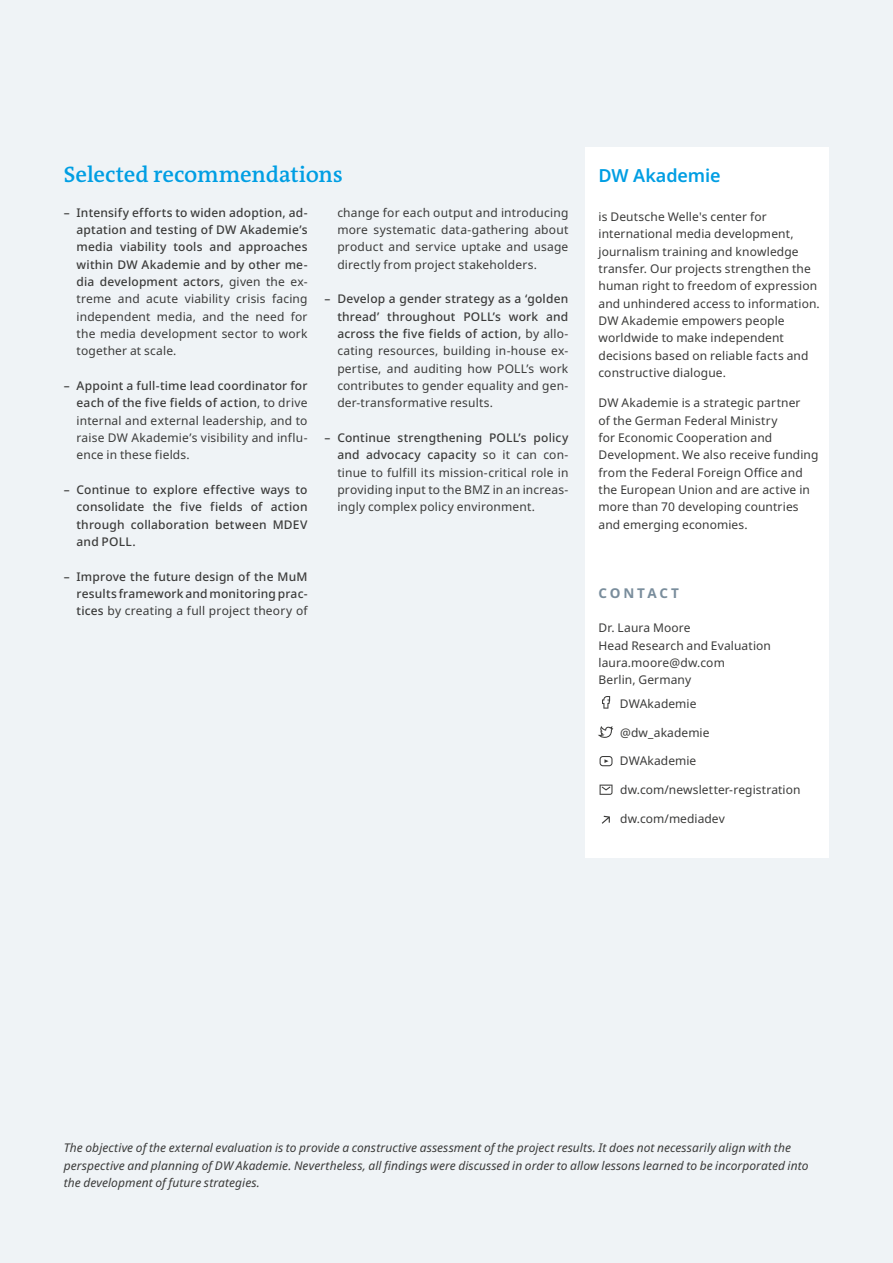
<style>
.page{position:relative;width:893px;height:1263px;background:#eff3f6}
.page>*{position:absolute;margin:0;border:0;box-sizing:border-box;transform-origin:0 0}
.t1{font:600 22.5px "DW The Antiqua B W6";letter-spacing:-.005em;color:#009ee3}
.t2{font:600 18px "Noto Sans";letter-spacing:-.005em;color:#009ee3}
.t3{font:700 13.5px "Noto Sans";letter-spacing:.21em;color:#798d9c}
.t4{font:12px/17.4px "Noto Sans";letter-spacing:.01em;color:#3b3b3a;text-align:justify}
.t5{font:500 12px/17.4px "Noto Sans";letter-spacing:.015em;color:#3b3b3a;text-align:justify}
.t6{font:italic 12px/17.4px "Noto Sans";letter-spacing:.005em;color:#3b3b3a}
.s1{font-weight:400}
.s2{font-weight:500}
</style>
<div class="page">
<div style="left:586px;top:147px;width:243px;height:711px;background:#fff"></div>
<svg style="left:602px;top:696px;width:8px;height:13px"></svg>
<svg style="left:598px;top:726px;width:15px;height:12px"></svg>
<svg style="left:600px;top:756px;width:12px;height:10px"></svg>
<svg style="left:600px;top:784px;width:12px;height:11px"></svg>
<svg style="left:602px;top:816px;width:8px;height:8px"></svg>
<h1 class="t1" style="left:64px;top:160px;width:281px">Selected recommendations</h1>
<p class="t5" style="left:77px;top:204px;width:233px;text-indent:-13px">– Intensify efforts to widen adoption, ad&shy;aptation and testing of DW Akademie’s media viability tools and approaches within DW Akademie and by other me&shy;dia development actors, <span class="s1">given the ex&shy;treme and acute viability crisis facing independent media, and the need for the media development sector to work together at scale.</span></p>
<p class="t4" style="left:77px;top:377px;width:233px;text-indent:-13px"><span class="s2">– Appoint a full-time lead coordinator for each of the five fields of action</span>, to drive internal and external leadership, and to raise DW Akademie’s visibility and influ&shy;ence in these fields.</p>
<p class="t5" style="left:77px;top:481px;width:233px;text-indent:-13px">– Continue to explore effective ways to consolidate the five fields of action through collaboration between MDEV and POLL.</p>
<p class="t5" style="left:77px;top:568px;width:233px;text-indent:-13px">– Improve the future design of the MuM results framework and monitoring prac&shy;tices <span class="s1">by creating a full project theory of</span></p>
<p class="t4" style="left:337px;top:204px;width:233px">change for each output and introducing more systematic data-gathering about product and service uptake and usage directly from project stakeholders.</p>
<p class="t4" style="left:337px;top:290px;width:233px;text-indent:-13px"><span class="s2">– Develop a gender strategy as a ‘golden thread’ throughout POLL’s work and across the five fields of action,</span> by allo&shy;cating resources, building in-house ex&shy;pertise, and auditing how POLL’s work contributes to gender equality and gen&shy;der-transformative results.</p>
<p class="t4" style="left:337px;top:429px;width:233px;text-indent:-13px"><span class="s2">– Continue strengthening POLL’s policy and advocacy capacity</span> so it can con&shy;tinue to fulfill its mission-critical role in providing input to the BMZ in an increas&shy;ingly complex policy environment.</p>
<h2 class="t2" style="left:598px;top:163px;width:123px">DW Akademie</h2>
<p class="t4" style="left:598px;top:208px;width:223px;text-align:left">is Deutsche Welle's center for international media development, journalism training and knowledge transfer. Our projects strengthen the human right to freedom of expression and unhindered access to information.<br>DW Akademie empowers people worldwide to make independent decisions based on reliable facts and constructive dialogue.</p>
<p class="t4" style="left:598px;top:394px;width:221px;text-align:left">DW Akademie is a strategic partner<br>of the German Federal Ministry<br>for Economic Cooperation and<br>Development. We also receive funding from the Federal Foreign Office and the European Union and are active in more than 70 developing countries and emerging economies.</p>
<p class="t3" style="left:598px;top:583px;width:82px">CONTACT</p>
<p class="t4" style="left:598px;top:620px;width:174px;text-align:left">Dr. Laura Moore<br>Head Research and Evaluation laura.moore@dw.com<br>Berlin, Germany</p>
<p class="t4" style="left:620px;top:695px;width:78px">DWAkademie</p>
<p class="t4" style="left:620px;top:724px;width:91px">@dw_akademie</p>
<p class="t4" style="left:620px;top:753px;width:78px">DWAkademie</p>
<p class="t4" style="left:620px;top:781px;width:182px">dw.com/newsletter-registration</p>
<p class="t4" style="left:620px;top:810px;width:106px">dw.com/mediadev</p>
<p class="t6" style="left:64px;top:1139px;width:746px">The objective of the external evaluation is to provide a constructive assessment of the project results. It does not necessarily align with the perspective and planning of DW Akademie. Nevertheless, all findings were discussed in order to allow lessons learned to be incorporated into the development of future strategies.</p>
</div>
